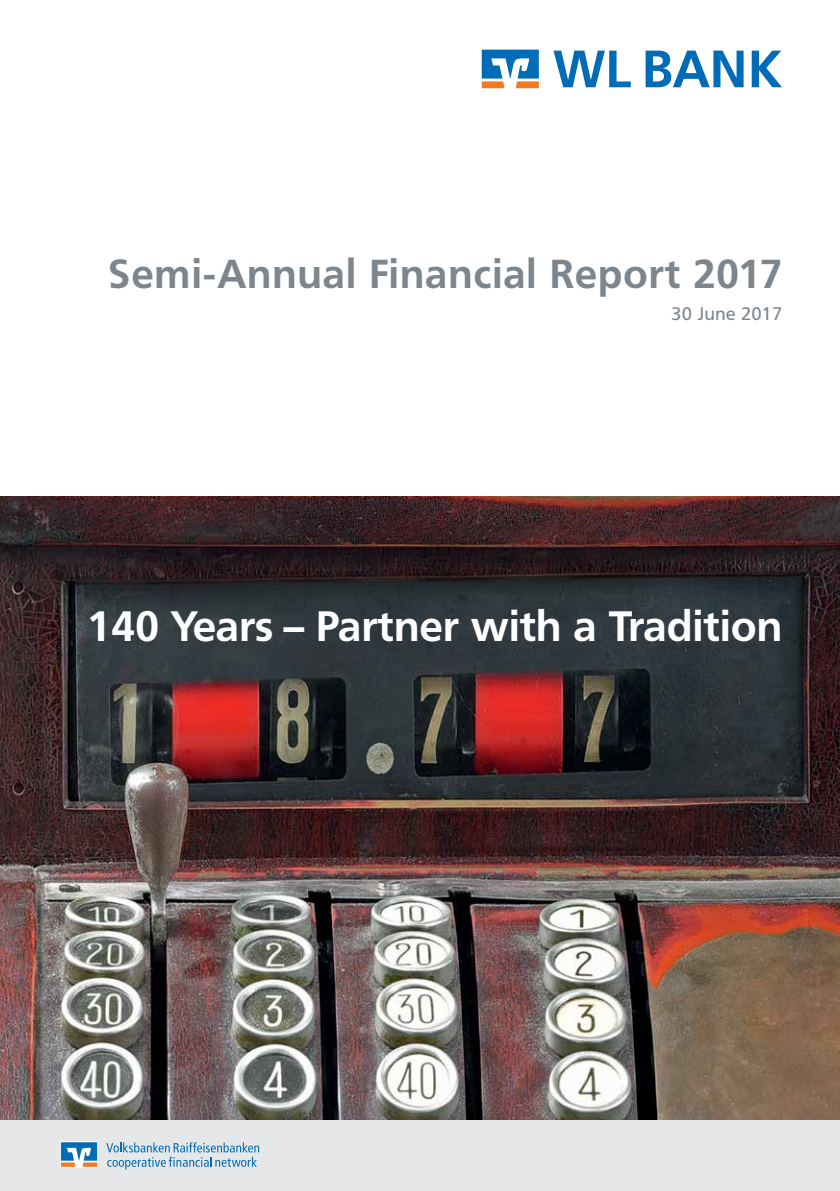
<style>
.page{position:relative;width:840px;height:1191px;background:#fff}
.page>*{position:absolute;margin:0;border:0;box-sizing:border-box;transform-origin:0 0}
.t1{font:700 42px "Frutiger VR";letter-spacing:.01em;color:#fff}
.t2{font:700 40px "Frutiger VR";letter-spacing:.03em;color:#7d868c}
.t3{font:18px "Frutiger VR";letter-spacing:.03em;color:#7d868c}
</style>
<div class="page">
<div style="left:0;top:1119px;width:839px;height:72px;background:#e5e7e8"></div>
<svg style="left:481px;top:50px;width:57px;height:38px"></svg>
<svg style="left:553px;top:51px;width:77px;height:36px"></svg>
<svg style="left:645px;top:51px;width:98px;height:36px"></svg>
<svg style="left:751px;top:51px;width:30px;height:36px"></svg>
<svg style="left:60px;top:1141px;width:38px;height:26px"></svg>
<svg style="left:61px;top:1142px;width:36px;height:24px"></svg>
<svg style="left:106px;top:1142px;width:153px;height:27px"></svg>
<img style="left:0;top:496px;width:839px;height:623px">
<p class="t2" style="left:109px;top:250px;width:674px">Semi-Annual Financial Report 2017</p>
<p class="t3" style="left:671px;top:303px;width:112px">30 June 2017</p>
<p class="t1" style="left:87px;top:600px;width:695px">140 Years – Partner with a Tradition</p>
</div>
